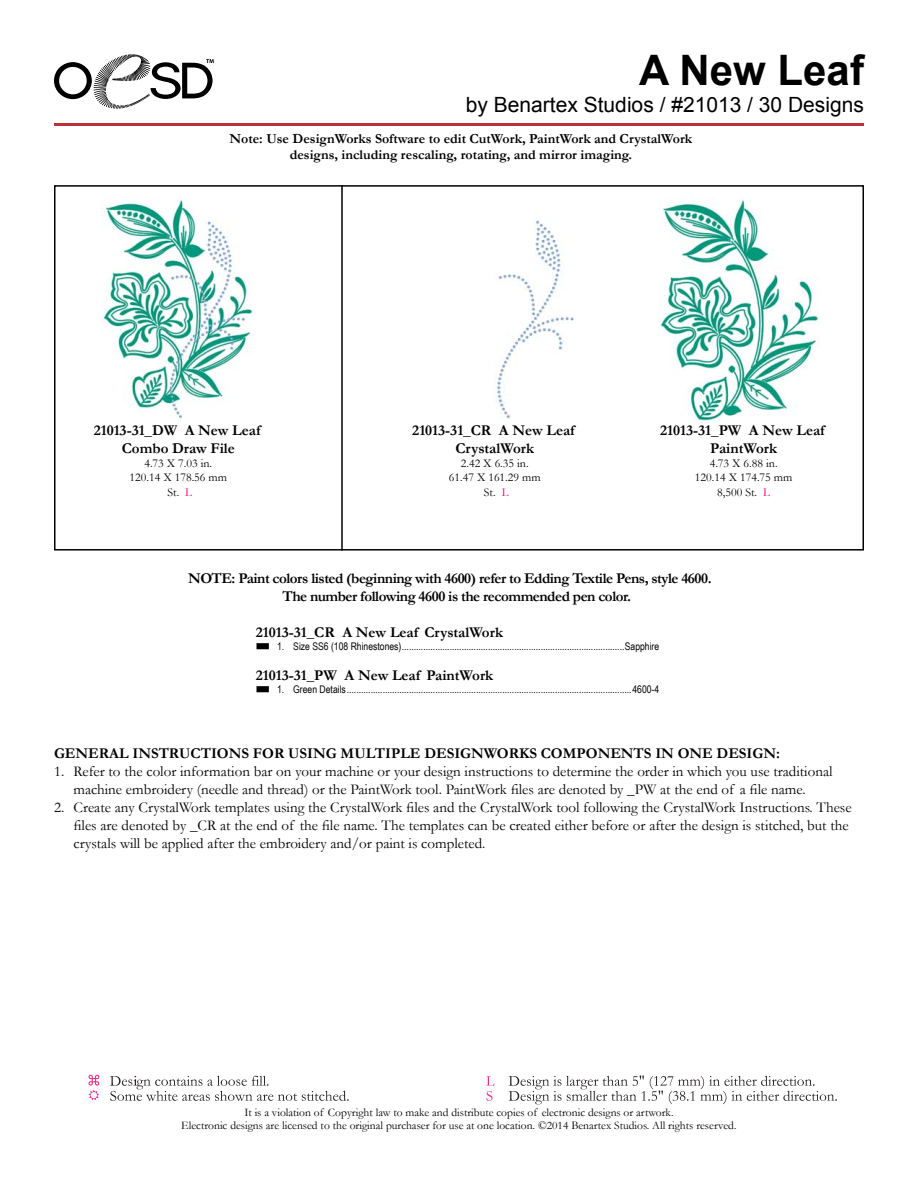
<style>
.page{position:relative;width:918px;height:1188px;background:#fff}
.page>*{position:absolute;margin:0;border:0;box-sizing:border-box;transform-origin:0 0}
.t1{font:700 42px "Arial";color:#000}
.t2{font:21px "Arial";color:#000}
.t3{font:15px/18px "Garamond";color:#000;text-align:center}
.t4{font:700 15px/18px "Garamond";color:#000;text-align:center}
.t5{font:700 15px/18px "Garamond";letter-spacing:-.03em;color:#000}
.t6{font:700 13.8px/16.6px "Garamond";color:#000;text-align:center}
.t7{font:12px/14.4px "Garamond";color:#000;text-align:center}
.t8{font:11.55px/13.8px "Garamond";color:#000;text-align:center}
.t9{font:10.5px "Arial Narrow";color:#000}
.s1{color:#ef047e}
</style>
<div class="page">
<svg style="left:54px;top:54px;width:160px;height:55px"></svg>
<hr style="left:54px;top:123px;width:810px;height:3px;background:#bf2f37">
<svg style="left:88px;top:1075px;width:11px;height:25px"></svg>
<svg style="left:110px;top:1076px;width:239px;height:25px"></svg>
<svg style="left:486px;top:1076px;width:9px;height:25px"></svg>
<svg style="left:509px;top:1075px;width:328px;height:29px"></svg>
<div style="left:54px;top:185px;width:810px;height:366px;border:2px solid #000"></div>
<hr style="left:341px;top:185px;width:2px;height:366px;background:#000">
<img style="left:497px;top:220px;width:77px;height:199px">
<img style="left:102px;top:199px;width:151px;height:220px">
<img style="left:660px;top:199px;width:159px;height:222px">
<h1 class="t1" style="left:639px;top:42px;width:226px">A New Leaf</h1>
<h2 class="t2" style="left:466px;top:91px;width:400px">by Benartex Studios / #21013 / 30 Designs</h2>
<p class="t6" style="left:230px;top:130px;width:464px">Note: Use DesignWorks Software to edit CutWork, PaintWork and CrystalWork designs, including rescaling, rotating, and mirror imaging.</p>
<p class="t4" style="left:94px;top:421px;width:168px">21013-31_DW A New Leaf<br>Combo Draw File</p>
<p class="t7" style="left:130px;top:456px;width:99px">4.73 X 7.03 in.<br>120.14 X 178.56 mm<br>St. <span class="s1">L</span></p>
<p class="t4" style="left:412px;top:421px;width:164px">21013-31_CR A New Leaf<br>CrystalWork</p>
<p class="t7" style="left:449px;top:456px;width:93px">2.42 X 6.35 in.<br>61.47 X 161.29 mm<br>St. <span class="s1">L</span></p>
<p class="t4" style="left:660px;top:421px;width:166px">21013-31_PW A New Leaf<br>PaintWork</p>
<p class="t7" style="left:695px;top:456px;width:99px">4.73 X 6.88 in.<br>120.14 X 174.75 mm<br>8,500 St. <span class="s1">L</span></p>
<p class="t5" style="left:282px;top:569px;width:431px;text-indent:-94px">NOTE: Paint colors listed (beginning with 4600) refer to Edding Textile Pens, style 4600.<br>The number following 4600 is the recommended pen color.</p>
<p class="t4" style="left:256px;top:623px;width:249px">21013-31_CR A New Leaf CrystalWork</p>
<p class="t9" style="left:256px;top:638px;width:405px">■ 1. Size SS6 (108 Rhinestones).............................................................................................Sapphire</p>
<p class="t4" style="left:256px;top:667px;width:239px">21013-31_PW A New Leaf PaintWork</p>
<p class="t9" style="left:256px;top:682px;width:405px">■ 1. Green Details.......................................................................................................................4600-4</p>
<p class="t4" style="left:54px;top:745px;width:56px">General</p>
<p class="t4" style="left:132px;top:745px;width:17px">Instructions</p>
<p class="t4" style="left:253px;top:745px;width:12px">for</p>
<p class="t4" style="left:288px;top:745px;width:22px">Using</p>
<p class="t4" style="left:341px;top:745px;width:24px">Multipl</p>
<p class="t4" style="left:410px;top:745px;width:47px">e Design</p>
<p class="t4" style="left:484px;top:745px;width:80px">Works Compon</p>
<p class="t4" style="left:610px;top:745px;width:22px">ents</p>
<p class="t4" style="left:655px;top:745px;width:94px">in One Design</p>
<p class="t4" style="left:776px;top:745px;width:5px">:</p>
<p class="t3" style="left:54px;top:762px;width:780px">1. Refer to the color information bar on your machine or your design instructions to determine the order in which you use traditional machine embroidery (needle and thread) or the PaintWork tool. PaintWork files are denoted by _PW at the end of a file name.</p>
<p class="t3" style="left:74px;top:798px;width:780px;text-align:left;text-indent:-20px">2. Create any CrystalWork templates using the CrystalWork files and the CrystalWork tool following the CrystalWork Instructions. These files are denoted by _CR at the end of the file name. The templates can be created either before or after the design is stitched, but the crystals will be applied after the embroidery and/or paint is completed.</p>
<p class="t8" style="left:181px;top:1105px;width:557px">It is a violation of Copyright law to make and distribute copies of electronic designs or artwork.<br>Electronic designs are licensed to the original purchaser for use at one location. ©2014 Benartex Studios. All rights reserved.</p>
</div>
